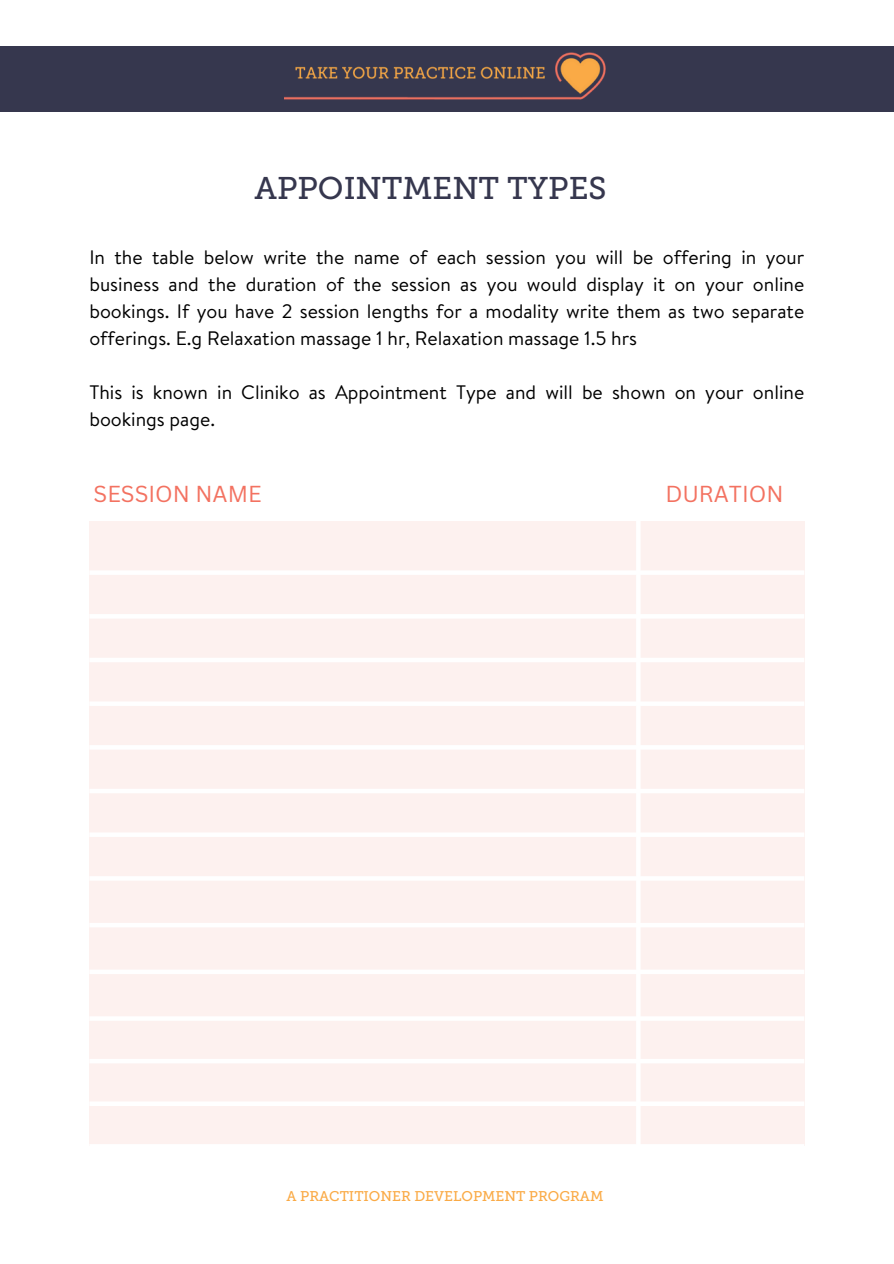
<style>
.page{position:relative;width:894px;height:1264px;background:#fff}
.page>*{position:absolute;margin:0;border:0;box-sizing:border-box;transform-origin:0 0}
.t1{font:31.2px "Museo Slab 500";color:#36374e}
.t2{font:22.5px "Canva Sans";color:#f37261}
.t3{font:19.5px/27px "Brandon Text";color:#000;text-align:justify}
.t4{font:13.95px "Museo Slab 500";color:#faaa46}
</style>
<div class="page">
<div style="left:0;top:46px;width:893px;height:66px;background:#36374e"></div>
<img style="left:284px;top:52px;width:322px;height:48px">
<div style="left:89px;top:521px;width:715px;height:625px;background:#fdf1ef"></div>
<div style="left:89px;top:570px;width:715px;height:5px;background:#fff"></div>
<hr style="left:89px;top:614px;width:715px;height:4px;background:#fff">
<div style="left:89px;top:657px;width:715px;height:5px;background:#fff"></div>
<div style="left:89px;top:701px;width:715px;height:5px;background:#fff"></div>
<hr style="left:89px;top:745px;width:715px;height:4px;background:#fff">
<div style="left:89px;top:788px;width:715px;height:5px;background:#fff"></div>
<div style="left:89px;top:832px;width:715px;height:5px;background:#fff"></div>
<hr style="left:89px;top:876px;width:715px;height:4px;background:#fff">
<hr style="left:636px;top:472px;width:4px;height:724px;background:#fff">
<div style="left:89px;top:922px;width:715px;height:5px;background:#fff"></div>
<div style="left:89px;top:969px;width:715px;height:5px;background:#fff"></div>
<hr style="left:89px;top:1016px;width:715px;height:4px;background:#fff">
<div style="left:89px;top:1058px;width:715px;height:5px;background:#fff"></div>
<hr style="left:89px;top:1101px;width:715px;height:4px;background:#fff">
<hr style="left:89px;top:1144px;width:715px;height:4px;background:#fff">
<h3 class="t1" style="left:254px;top:170px;width:353px">APPOINTMENT TYPES</h3>
<h3 class="t3" style="left:89px;top:243px;width:716px">In the table below write the name of each session you will be offering in your business and the duration of the session as you would display it on your online bookings. If you have 2 session lengths for a modality write them as two separate offerings. E.g Relaxation massage 1 hr, Relaxation massage 1.5 hrs</h3>
<h2 class="t3" style="left:89px;top:378px;width:716px">This is known in Cliniko as Appointment Type and will be shown on your online bookings page.</h2>
<p class="t2" style="left:94px;top:478px;width:169px">SESSION NAME</p>
<h2 class="t2" style="left:665px;top:478px;width:120px">DURATION</h2>
<h1 class="t4" style="left:286px;top:1187px;width:318px">A PRACTITIONER DEVELOPMENT PROGRAM</h1>
</div>
